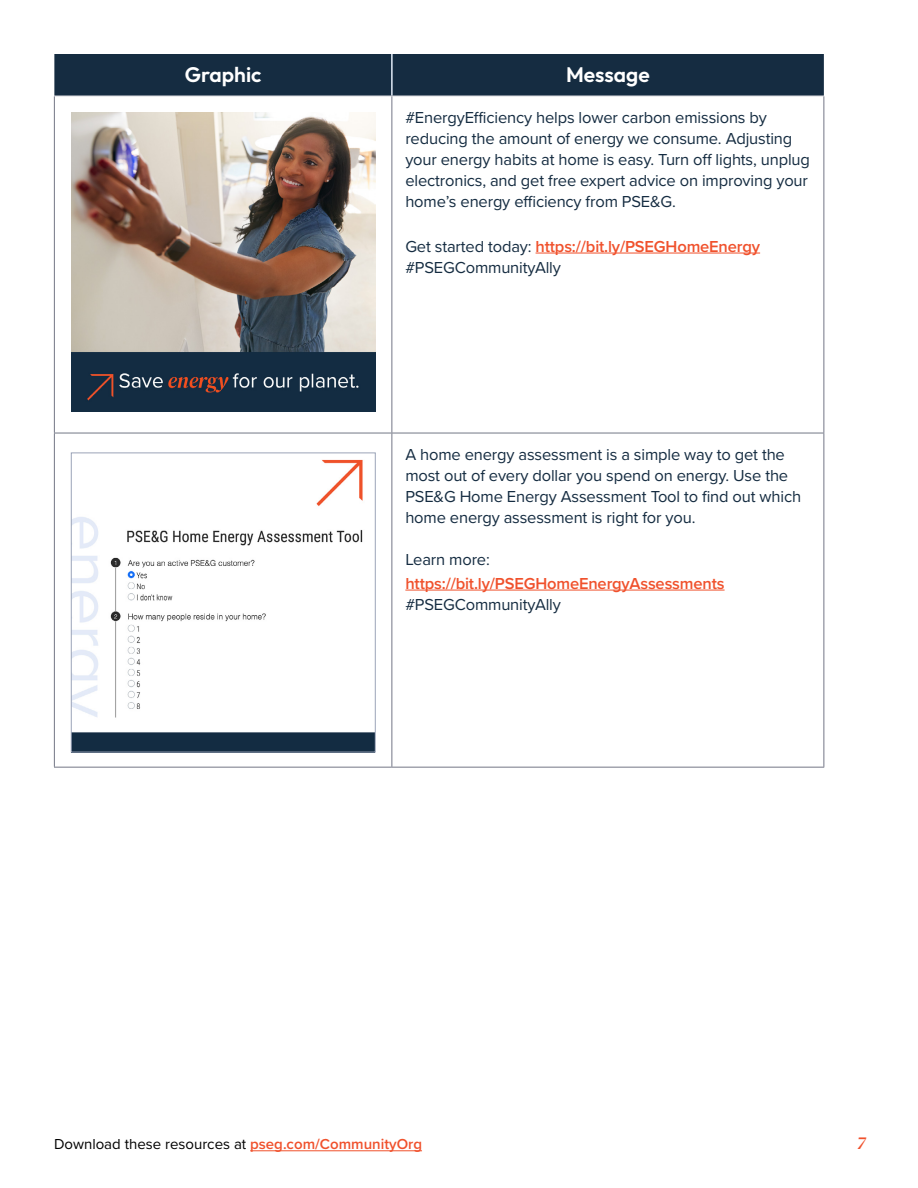
<style>
.page{position:relative;width:918px;height:1188px;background:#fff}
.page>*{position:absolute;margin:0;border:0;box-sizing:border-box;transform-origin:0 0}
.smaller_body{font:600 21px "Outfit";color:#fff}
.t1{font:italic 18px "DM Serif Display";color:#f0512c}
.smaller_body-2{font:16.5px/21px "Proxima Nova";letter-spacing:-.01em;color:#152c41}
.smaller_body-3{font:600 16.5px/24px "Proxima Nova";letter-spacing:-.01em;color:#f0512c}
.t2{font:15px "Proxima Nova";color:#000}
.s1{font-weight:400;color:#152c41}
.s2{font-weight:600;color:#f0512c}
</style>
<div class="page">
<hr style="left:250px;top:1150px;width:172px;height:1px;background:#f0512c">
<div style="left:54px;top:54px;width:770px;height:42px;background:#152c41"></div>
<hr style="left:391px;top:54px;width:2px;height:42px;background:#e1ebf7">
<hr style="left:54px;top:96px;width:338px;height:1px;background:#d8d7dc">
<hr style="left:392px;top:96px;width:432px;height:1px;background:#d8d7dc">
<hr style="left:54px;top:96px;width:1px;height:337px;background:#737786">
<hr style="left:392px;top:96px;width:1px;height:337px;background:#737786">
<hr style="left:824px;top:96px;width:1px;height:337px;background:#737786">
<hr style="left:54px;top:433px;width:338px;height:1px;background:#737786">
<hr style="left:54px;top:433px;width:1px;height:334px;background:#737786">
<hr style="left:392px;top:433px;width:432px;height:1px;background:#737786">
<hr style="left:392px;top:433px;width:1px;height:334px;background:#737786">
<hr style="left:824px;top:433px;width:1px;height:334px;background:#737786">
<hr style="left:54px;top:767px;width:338px;height:1px;background:#737786">
<hr style="left:392px;top:767px;width:432px;height:1px;background:#737786">
<hr style="left:536px;top:253px;width:224px;height:1px;background:#f0512c">
<hr style="left:405px;top:590px;width:320px;height:1px;background:#f0512c">
<img style="left:72px;top:112px;width:303px;height:299px">
<img style="left:73px;top:459px;width:301px;height:291px">
<div style="left:71px;top:453px;width:305px;height:299px;border:1px solid #9ba4b8"></div>
<p class="smaller_body" style="left:185px;top:61px;width:78px">Graphic</p>
<p class="smaller_body" style="left:566px;top:61px;width:85px">Message</p>
<p class="smaller_body-2" style="left:405px;top:106px;width:406px">#EnergyEfficiency helps lower carbon emissions by reducing the amount of energy we consume. Adjusting your energy habits at home is easy. Turn off lights, unplug electronics, and get free expert advice on improving your home’s energy efficiency from PSE&amp;G.</p>
<p class="smaller_body-3" style="left:405px;top:234px;width:356px"><span class="s1">Get started today:</span> https://bit.ly/PSEGHomeEnergy</p>
<p class="smaller_body-2" style="left:405px;top:256px;width:157px">#PSEGCommunityAlly</p>
<p class="smaller_body-2" style="left:405px;top:443px;width:397px">A home energy assessment is a simple way to get the most out of every dollar you spend on energy. Use the PSE&amp;G Home Energy Assessment Tool to find out which home energy assessment is right for you.</p>
<p class="smaller_body-3" style="left:405px;top:547px;width:321px"><span class="s1">Learn more: </span>https://bit.ly/PSEGHomeEnergyAssessments</p>
<p class="smaller_body-2" style="left:405px;top:593px;width:157px">#PSEGCommunityAlly</p>
<p class="t2" style="left:54px;top:1133px;width:370px">Download these resources at <span class="s2">pseg.com/CommunityOrg</span></p>
<p class="t1" style="left:857px;top:1133px;width:10px">7</p>
</div>
